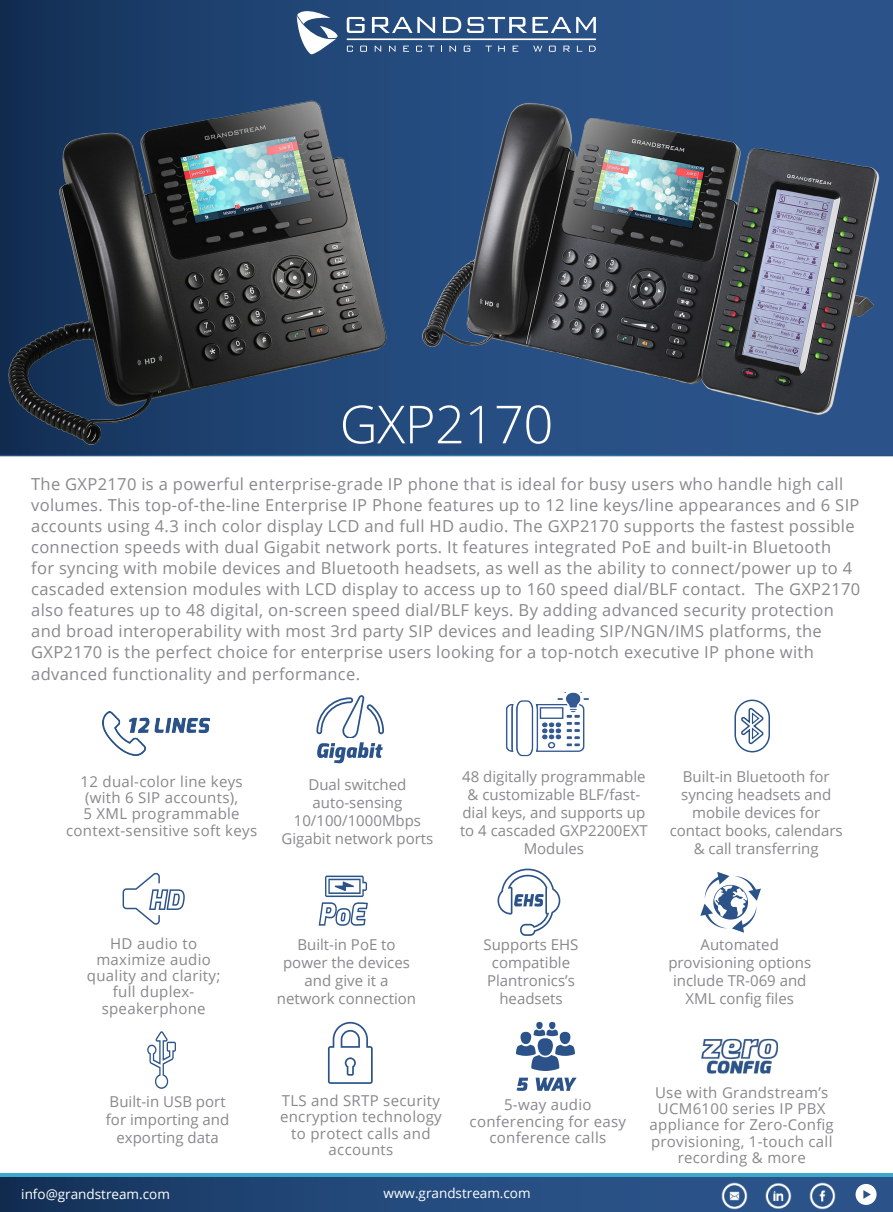
<style>
.page{position:relative;width:893px;height:1212px;background:#fff}
.page>*{position:absolute;margin:0;border:0;box-sizing:border-box;transform-origin:0 0}
.t1{font:300 52.5px "Open Sans";letter-spacing:-.01em;color:#fff}
.t2{font:16.5px/21px "Open Sans";letter-spacing:.02em;color:#87888a}
.t3{font:15px/18px "Open Sans";color:#87888a;text-align:center}
.t4{font:15px/16.2px "Open Sans";letter-spacing:.02em;color:#87888a;text-align:center}
.t5{font:13.5px "Open Sans";color:#fff}
</style>
<div class="page">
<svg style="left:0;top:0;width:893px;height:456px;background:#244a7c"></svg>
<div style="left:0;top:1176px;width:893px;height:36px;background:linear-gradient(to right,#16365f,#305b94)"></div>
<hr style="left:0;top:1173px;width:893px;height:3px;background:#3ea8cc">
<svg style="left:734px;top:699px;width:36px;height:54px"></svg>
<img style="left:765px;top:1183px;width:27px;height:27px">
<img style="left:810px;top:1183px;width:26px;height:26px">
<img style="left:721px;top:1183px;width:26px;height:26px">
<div style="left:855px;top:1184px;width:22px;height:21px;background:#fff;border-radius:50%"></div>
<svg style="left:863px;top:1190px;width:8px;height:9px"></svg>
<svg style="left:297px;top:11px;width:41px;height:45px"></svg>
<svg style="left:347px;top:17px;width:18px;height:16px"></svg>
<svg style="left:372px;top:17px;width:63px;height:16px"></svg>
<svg style="left:443px;top:17px;width:18px;height:16px"></svg>
<svg style="left:467px;top:17px;width:129px;height:16px"></svg>
<svg style="left:347px;top:46px;width:6px;height:6px"></svg>
<svg style="left:360px;top:46px;width:7px;height:6px"></svg>
<svg style="left:375px;top:46px;width:6px;height:6px"></svg>
<svg style="left:389px;top:46px;width:6px;height:6px"></svg>
<svg style="left:403px;top:46px;width:6px;height:6px"></svg>
<svg style="left:416px;top:46px;width:6px;height:6px"></svg>
<svg style="left:428px;top:46px;width:6px;height:6px"></svg>
<svg style="left:449px;top:46px;width:7px;height:6px"></svg>
<svg style="left:464px;top:46px;width:6px;height:6px"></svg>
<svg style="left:485px;top:46px;width:7px;height:6px"></svg>
<svg style="left:498px;top:46px;width:7px;height:6px"></svg>
<svg style="left:513px;top:46px;width:5px;height:6px"></svg>
<svg style="left:589px;top:46px;width:7px;height:6px"></svg>
<svg style="left:549px;top:46px;width:7px;height:6px"></svg>
<svg style="left:563px;top:46px;width:7px;height:6px"></svg>
<svg style="left:577px;top:46px;width:5px;height:6px"></svg>
<svg style="left:533px;top:46px;width:9px;height:6px"></svg>
<hr style="left:347px;top:38px;width:249px;height:2px;background:#fff">
<svg style="left:317px;top:695px;width:67px;height:68px"></svg>
<svg style="left:319px;top:875px;width:49px;height:51px"></svg>
<svg style="left:123px;top:872px;width:62px;height:53px"></svg>
<svg style="left:328px;top:1022px;width:45px;height:62px"></svg>
<svg style="left:497px;top:868px;width:63px;height:68px"></svg>
<svg style="left:147px;top:1031px;width:29px;height:58px"></svg>
<svg style="left:700px;top:872px;width:61px;height:61px"></svg>
<div style="left:536px;top:1022px;width:7px;height:7px;background:#2b5389;border-radius:50%"></div>
<div style="left:549px;top:1022px;width:7px;height:7px;background:#2b5389;border-radius:50%"></div>
<svg style="left:516px;top:1029px;width:59px;height:42px"></svg>
<svg style="left:517px;top:1077px;width:11px;height:14px"></svg>
<svg style="left:536px;top:1077px;width:41px;height:14px"></svg>
<img style="left:453px;top:66px;width:440px;height:357px">
<img style="left:0;top:57px;width:453px;height:388px">
<img style="left:102px;top:712px;width:108px;height:43px">
<img style="left:505px;top:692px;width:84px;height:65px">
<img style="left:701px;top:1038px;width:77px;height:36px">
<h1 class="t1" style="left:340px;top:388px;width:215px">GXP2170</h1>
<p class="t2" style="left:31px;top:473px;width:831px">The GXP2170 is a powerful enterprise-grade IP phone that is ideal for busy users who handle high call volumes. This top-of-the-line Enterprise IP Phone features up to 12 line keys/line appearances and 6 SIP accounts using 4.3 inch color display LCD and full HD audio. The GXP2170 supports the fastest possible connection speeds with dual Gigabit network ports. It features integrated PoE and built-in Bluetooth<br>for syncing with mobile devices and Bluetooth headsets, as well as the ability to connect/power up to 4 cascaded extension modules with LCD display to access up to 160 speed dial/BLF contact. The GXP2170 also features up to 48 digital, on-screen speed dial/BLF keys. By adding advanced security protection and broad interoperability with most 3rd party SIP devices and leading SIP/NGN/IMS platforms, the GXP2170 is the perfect choice for enterprise users looking for a top-notch executive IP phone with advanced functionality and performance.</p>
<p class="t4" style="left:66px;top:773px;width:193px">12 dual-color line keys (with 6 SIP accounts),<br>5 XML programmable context-sensitive soft keys</p>
<p class="t3" style="left:281px;top:775px;width:153px">Dual switched auto-sensing<br>10/100/1000Mbps<br>Gigabit network ports</p>
<p class="t3" style="left:460px;top:767px;width:189px">48 digitally programmable &amp; customizable BLF/fast&shy;dial keys, and supports up to 4 cascaded GXP2200EXT<br>Modules</p>
<p class="t3" style="left:670px;top:767px;width:175px">Built-in Bluetooth for syncing headsets and mobile devices for contact books, calendars &amp; call transferring</p>
<p class="t4" style="left:87px;top:935px;width:135px">HD audio to maximize audio quality and clarity; full duplex&shy;speakerphone</p>
<p class="t3" style="left:277px;top:935px;width:141px">Built-in PoE to power the devices and give it a network connection</p>
<p class="t3" style="left:483px;top:935px;width:97px">Supports EHS compatible<br>Plantronics’s headsets</p>
<p class="t3" style="left:668px;top:935px;width:144px">Automated provisioning options include TR-069 and<br>XML config files</p>
<p class="t4" style="left:280px;top:1092px;width:163px">TLS and SRTP security encryption technology to protect calls and accounts</p>
<p class="t3" style="left:106px;top:1092px;width:125px">Built-in USB port for importing and exporting data</p>
<p class="t4" style="left:470px;top:1096px;width:158px">5-way audio conferencing for easy conference calls</p>
<p class="t5" style="left:21px;top:1185px;width:150px">info@grandstream.com</p>
<p class="t5" style="left:384px;top:1184px;width:149px">www.grandstream.com</p>
<p class="t4" style="left:650px;top:1084px;width:186px">Use with Grandstream’s<br>UCM6100 series IP PBX appliance for Zero-Config provisioning, 1-touch call recording &amp; more</p>
</div>
